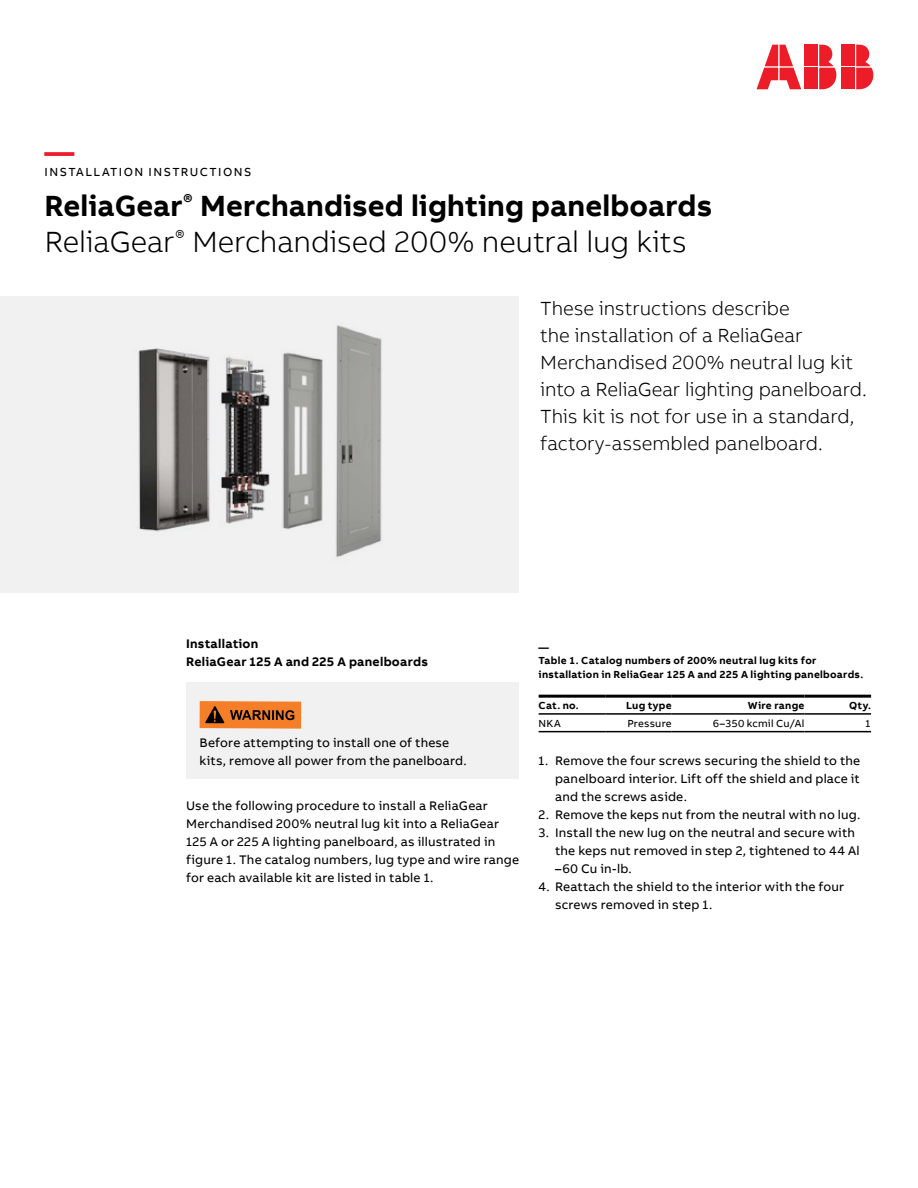
<style>
.page{position:relative;width:918px;height:1188px;background:#fff}
.page>*{position:absolute;margin:0;border:0;box-sizing:border-box;transform-origin:0 0}
.t1{font:700 30px/36px "AB Bvoice";letter-spacing:.005em;color:#000}
.t2{font:700 30px "AB Bvoice";color:#ed1c29}
.t3{font:300 19.5px/27px "AB Bvoice";letter-spacing:-.005em;color:#000}
.t4{font:12.75px/18px "AB Bvoice";letter-spacing:.015em;color:#000}
.t5{font:700 12.75px/18px "AB Bvoice";letter-spacing:.02em;color:#000}
.t6{font:12px "AB Bvoice";letter-spacing:.12em;color:#000}
.t7{font:700 10.5px/13.5px "AB Bvoice";letter-spacing:.025em;color:#000}
.t8{font:10.5px "AB Bvoice";letter-spacing:.02em;color:#000}
.s1{font-weight:300}
</style>
<div class="page">
<div style="left:0;top:296px;width:519px;height:297px;background:#f1f1f2"></div>
<img style="left:138px;top:325px;width:244px;height:233px">
<div style="left:842px;top:45px;width:13px;height:21px;background:#ed1c29"></div>
<div style="left:842px;top:68px;width:13px;height:21px;background:#ed1c29"></div>
<svg style="left:856px;top:45px;width:17px;height:44px"></svg>
<svg style="left:757px;top:45px;width:44px;height:44px"></svg>
<div style="left:805px;top:45px;width:13px;height:21px;background:#ed1c29"></div>
<div style="left:805px;top:68px;width:13px;height:21px;background:#ed1c29"></div>
<svg style="left:819px;top:45px;width:17px;height:44px"></svg>
<div style="left:186px;top:682px;width:333px;height:97px;background:#f1f1f2"></div>
<svg style="left:200px;top:701px;width:101px;height:28px;background:#ca6c29"></svg>
<hr style="left:539px;top:695px;width:66px;height:3px;background:#000">
<hr style="left:605px;top:695px;width:67px;height:3px;background:#000">
<hr style="left:672px;top:695px;width:133px;height:3px;background:#000">
<hr style="left:805px;top:695px;width:66px;height:3px;background:#000">
<hr style="left:539px;top:713px;width:66px;height:2px;background:#000">
<hr style="left:605px;top:713px;width:67px;height:2px;background:#000">
<hr style="left:672px;top:713px;width:133px;height:2px;background:#000">
<hr style="left:805px;top:713px;width:66px;height:2px;background:#000">
<hr style="left:539px;top:731px;width:66px;height:1px;background:#000">
<hr style="left:605px;top:731px;width:67px;height:1px;background:#000">
<hr style="left:672px;top:731px;width:133px;height:1px;background:#000">
<hr style="left:805px;top:731px;width:66px;height:1px;background:#000">
<h1 class="t2" style="left:45px;top:132px;width:31px">—</h1>
<p class="t6" style="left:45px;top:165px;width:208px">INSTALLATION INSTRUCTIONS</p>
<h1 class="t1" style="left:45px;top:188px;width:669px">ReliaGear<sup>®</sup> Merchandised lighting panelboards<br><span class="s1">ReliaGear</span><sup>®</sup> <span class="s1">Merchandised 200% neutral lug kits</span></h1>
<h2 class="t3" style="left:540px;top:295px;width:328px">These instructions describe<br>the installation of a ReliaGear Merchandised 200% neutral lug kit into a ReliaGear lighting panelboard.<br>This kit is not for use in a standard, factory-assembled panelboard.</h2>
<p class="t5" style="left:186px;top:634px;width:243px">Installation<br>ReliaGear 125 A and 225 A panelboards</p>
<p class="t4" style="left:200px;top:733px;width:269px">Before attempting to install one of these kits, remove all power from the panelboard.</p>
<p class="t4" style="left:186px;top:796px;width:335px">Use the following procedure to install a ReliaGear Merchandised 200% neutral lug kit into a ReliaGear 125 A or 225 A lighting panelboard, as illustrated in figure 1. The catalog numbers, lug type and wire range for each available kit are listed in table 1.</p>
<p class="t7" style="left:539px;top:640px;width:326px">—<br>Table 1. Catalog numbers of 200% neutral lug kits for installation in ReliaGear 125 A and 225 A lighting panelboards.</p>
<p class="t7" style="left:539px;top:699px;width:42px">Cat. no.</p>
<p class="t7" style="left:626px;top:699px;width:47px">Lug type</p>
<p class="t7" style="left:748px;top:699px;width:58px">Wire range</p>
<p class="t7" style="left:849px;top:699px;width:23px">Qty.</p>
<p class="t8" style="left:539px;top:717px;width:24px">NKA</p>
<p class="t8" style="left:627px;top:717px;width:46px">Pressure</p>
<p class="t8" style="left:713px;top:717px;width:93px">6–350 kcmil Cu/Al</p>
<p class="t8" style="left:865px;top:717px;width:8px">1</p>
<p class="t4" style="left:555px;top:751px;width:307px;text-align:justify;text-indent:-16px">1. Remove the four screws securing the shield to the panelboard interior. Lift off the shield and place it and the screws aside.</p>
<p class="t4" style="left:539px;top:805px;width:323px">2. Remove the keps nut from the neutral with no lug.</p>
<p class="t4" style="left:555px;top:823px;width:306px;text-indent:-16px">3. Install the new lug on the neutral and secure with the keps nut removed in step 2, tightened to 44 Al –60 Cu in-lb.</p>
<p class="t4" style="left:555px;top:877px;width:291px;text-indent:-16px">4. Reattach the shield to the interior with the four screws removed in step 1.</p>
</div>
